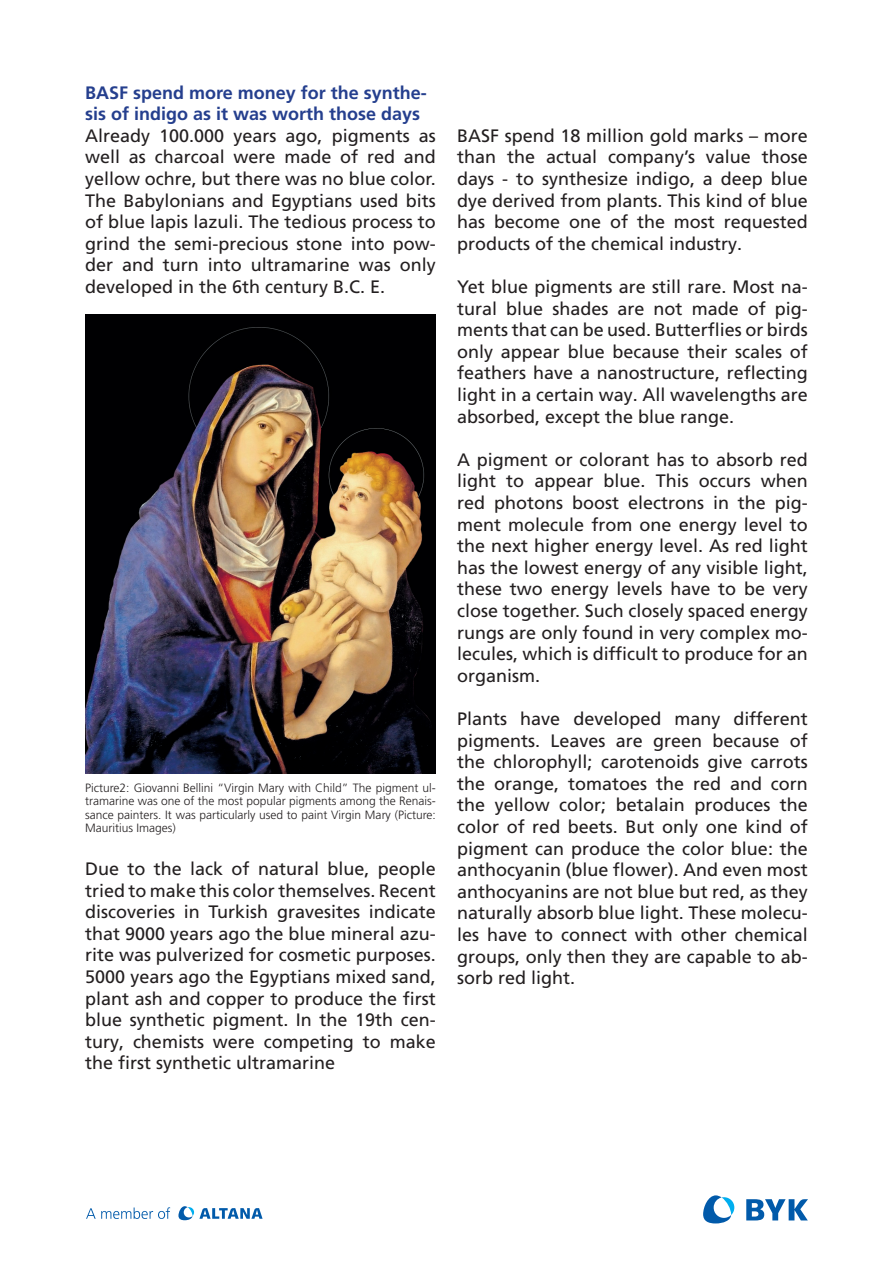
<style>
.page{position:relative;width:893px;height:1263px;background:#fff}
.page>*{position:absolute;margin:0;border:0;box-sizing:border-box;transform-origin:0 0}
.t1{font:18px/21.6px "Frutiger LT Pro";color:#231f20;text-align:justify}
.t2{font:700 18px/21.6px "Frutiger LT Pro";color:#253f8e}
.t3{font:300 12px/13.5px "Frutiger LT Pro";color:#231f20;text-align:justify}
</style>
<div class="page">
<svg style="left:178px;top:1206px;width:85px;height:14px"></svg>
<svg style="left:86px;top:1207px;width:84px;height:12px"></svg>
<svg style="left:746px;top:1199px;width:62px;height:21px"></svg>
<svg style="left:703px;top:1195px;width:31px;height:28px"></svg>
<img style="left:85px;top:315px;width:351px;height:459px">
<p class="t2" style="left:85px;top:82px;width:343px">BASF spend more money for the synthe&shy;sis of indigo as it was worth those days</p>
<p class="t1" style="left:85px;top:125px;width:352px">Already 100.000 years ago, pigments as well as charcoal were made of red and yellow ochre, but there was no blue color.<br>The Babylonians and Egyptians used bits of blue lapis lazuli. The tedious process to grind the semi-precious stone into pow&shy;der and turn into ultramarine was only developed in the 6th century B.C. E.</p>
<p class="t3" style="left:85px;top:781px;width:352px">Picture2: Giovanni Bellini “Virgin Mary with Child” The pigment ul&shy;tramarine was one of the most popular pigments among the Renais&shy;sance painters. It was particularly used to paint Virgin Mary (Picture:<br>Mauritius Images)</p>
<p class="t1" style="left:85px;top:858px;width:352px">Due to the lack of natural blue, people tried to make this color themselves. Recent discoveries in Turkish gravesites indicate that 9000 years ago the blue mineral azu&shy;rite was pulverized for cosmetic purposes.<br>5000 years ago the Egyptians mixed sand, plant ash and copper to produce the first blue synthetic pigment. In the 19th cen&shy;tury, chemists were competing to make the first synthetic ultramarine</p>
<p class="t1" style="left:457px;top:125px;width:352px">BASF spend 18 million gold marks – more than the actual company’s value those days - to synthesize indigo, a deep blue dye derived from plants. This kind of blue has become one of the most requested products of the chemical industry.</p>
<p class="t1" style="left:457px;top:276px;width:352px">Yet blue pigments are still rare. Most na&shy;tural blue shades are not made of pig&shy;ments that can be used. Butterflies or birds only appear blue because their scales of feathers have a nanostructure, reflecting light in a certain way. All wavelengths are absorbed, except the blue range.</p>
<p class="t1" style="left:457px;top:449px;width:352px">A pigment or colorant has to absorb red light to appear blue. This occurs when red photons boost electrons in the pig&shy;ment molecule from one energy level to the next higher energy level. As red light has the lowest energy of any visible light, these two energy levels have to be very close together. Such closely spaced energy rungs are only found in very complex mo&shy;lecules, which is difficult to produce for an organism.</p>
<p class="t1" style="left:457px;top:708px;width:352px">Plants have developed many different pigments. Leaves are green because of the chlorophyll; carotenoids give carrots the orange, tomatoes the red and corn the yellow color; betalain produces the color of red beets. But only one kind of pigment can produce the color blue: the anthocyanin (blue flower). And even most anthocyanins are not blue but red, as they naturally absorb blue light. These molecu&shy;les have to connect with other chemical groups, only then they are capable to ab&shy;sorb red light.</p>
</div>
